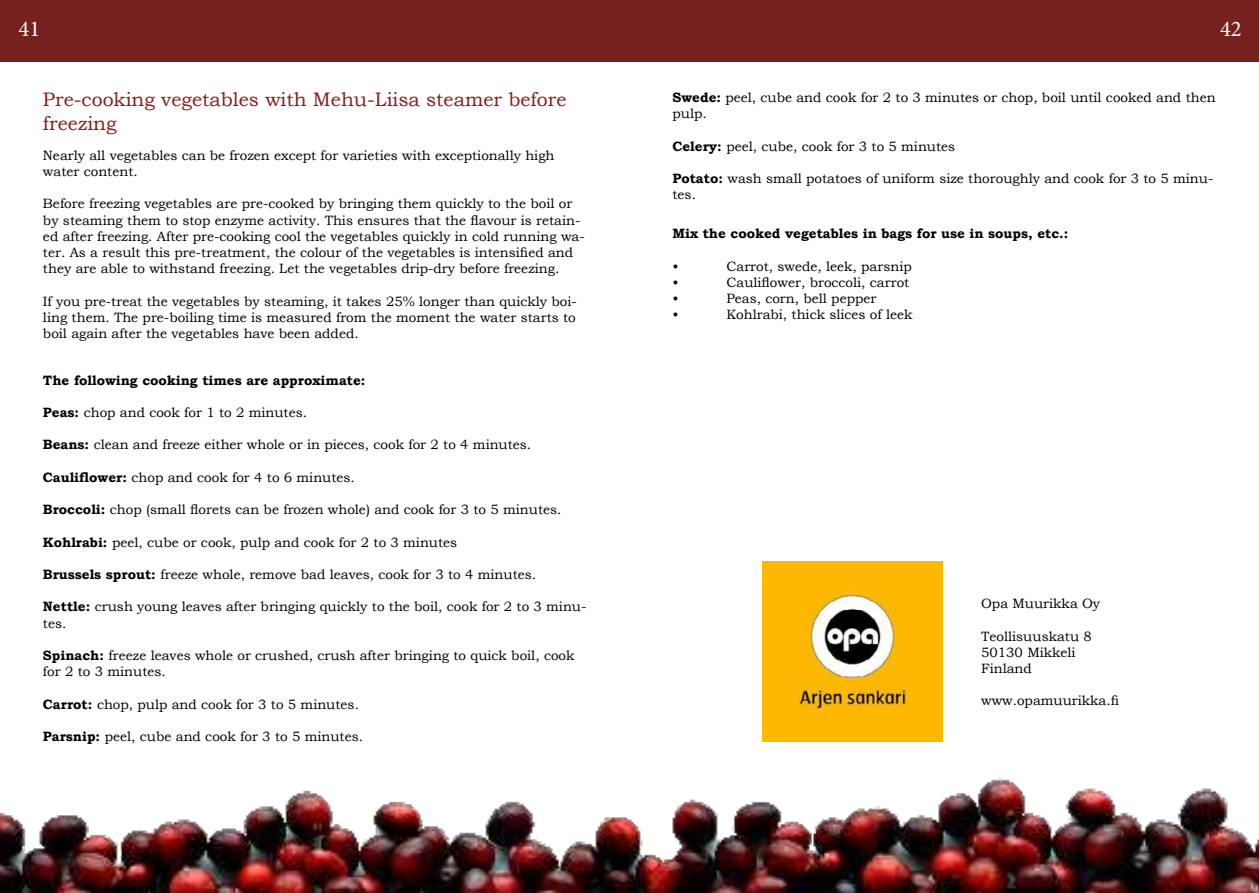
<style>
.page{position:relative;width:1259px;height:893px;background:#fff}
.page>*{position:absolute;margin:0;border:0;box-sizing:border-box;transform-origin:0 0}
.t1{font:22.5px "Minion Pro";color:#fff}
.t2{font:19.5px/23.4px "Bookman Old Style";color:#891b18}
.t3{font:13.5px/16.2px "Bookman Old Style";color:#000}
.t4{font:700 13.5px "Bookman Old Style";color:#000}
.s1{font-weight:700}
</style>
<div class="page">
<img style="left:0;top:778px;width:1259px;height:115px">
<div style="left:0;top:0;width:1259px;height:62px;background:#76211f"></div>
<img style="left:762px;top:562px;width:180px;height:180px">
<h1 class="t1" style="left:19px;top:15px;width:23px">41</h1>
<h1 class="t1" style="left:1220px;top:15px;width:23px">42</h1>
<h2 class="t2" style="left:43px;top:88px;width:525px">Pre-cooking vegetables with Mehu-Liisa steamer before freezing</h2>
<p class="t3" style="left:43px;top:147px;width:513px">Nearly all vegetables can be frozen except for varieties with exceptionally high water content.</p>
<p class="t3" style="left:43px;top:196px;width:543px">Before freezing vegetables are pre-cooked by bringing them quickly to the boil or by steaming them to stop enzyme activity. This ensures that the flavour is retain&shy;ed after freezing. After pre-cooking cool the vegetables quickly in cold running wa&shy;ter. As a result this pre-treatment, the colour of the vegetables is intensified and they are able to withstand freezing. Let the vegetables drip-dry before freezing.</p>
<p class="t3" style="left:43px;top:293px;width:535px;text-align:justify">If you pre-treat the vegetables by steaming, it takes 25% longer than quickly boi&shy;ling them. The pre-boiling time is measured from the moment the water starts to boil again after the vegetables have been added.</p>
<p class="t4" style="left:43px;top:374px;width:324px">The following cooking times are approximate:</p>
<p class="t3" style="left:43px;top:405px;width:266px"><span class="s1">Peas:</span> chop and cook for 1 to 2 minutes.</p>
<p class="t3" style="left:43px;top:437px;width:490px"><span class="s1">Beans:</span> clean and freeze either whole or in pieces, cook for 2 to 4 minutes.</p>
<p class="t3" style="left:43px;top:470px;width:313px"><span class="s1">Cauliflower:</span> chop and cook for 4 to 6 minutes.</p>
<p class="t3" style="left:43px;top:502px;width:520px"><span class="s1">Broccoli:</span> chop (small florets can be frozen whole) and cook for 3 to 5 minutes.</p>
<p class="t3" style="left:43px;top:534px;width:416px"><span class="s1">Kohlrabi:</span> peel, cube or cook, pulp and cook for 2 to 3 minutes</p>
<p class="t3" style="left:43px;top:566px;width:495px"><span class="s1">Brussels sprout:</span> freeze whole, remove bad leaves, cook for 3 to 4 minutes.</p>
<p class="t3" style="left:43px;top:599px;width:545px"><span class="s1">Nettle:</span> crush young leaves after bringing quickly to the boil, cook for 2 to 3 minu&shy;tes.</p>
<p class="t3" style="left:43px;top:647px;width:533px"><span class="s1">Spinach:</span> freeze leaves whole or crushed, crush after bringing to quick boil, cook for 2 to 3 minutes.</p>
<p class="t3" style="left:43px;top:697px;width:317px"><span class="s1">Carrot:</span> chop, pulp and cook for 3 to 5 minutes.</p>
<p class="t3" style="left:43px;top:728px;width:321px"><span class="s1">Parsnip:</span> peel, cube and cook for 3 to 5 minutes.</p>
<p class="t3" style="left:672px;top:90px;width:544px"><span class="s1">Swede:</span> peel, cube and cook for 2 to 3 minutes or chop, boil until cooked and then pulp.</p>
<p class="t3" style="left:672px;top:138px;width:284px"><span class="s1">Celery:</span> peel, cube, cook for 3 to 5 minutes</p>
<p class="t3" style="left:672px;top:171px;width:542px"><span class="s1">Potato:</span> wash small potatoes of uniform size thoroughly and cook for 3 to 5 minu&shy;tes.</p>
<p class="t4" style="left:672px;top:228px;width:397px">Mix the cooked vegetables in bags for use in soups, etc.:</p>
<p class="t3" style="left:672px;top:259px;width:8px">•</p>
<p class="t3" style="left:726px;top:259px;width:187px">Carrot, swede, leek, parsnip</p>
<p class="t3" style="left:672px;top:274px;width:8px">•</p>
<p class="t3" style="left:726px;top:274px;width:184px">Cauliflower, broccoli, carrot</p>
<p class="t3" style="left:672px;top:290px;width:8px">•</p>
<p class="t3" style="left:726px;top:290px;width:151px">Peas, corn, bell pepper</p>
<p class="t3" style="left:672px;top:307px;width:8px">•</p>
<p class="t3" style="left:726px;top:307px;width:188px">Kohlrabi, thick slices of leek</p>
<p class="t3" style="left:981px;top:597px;width:121px">Opa Muurikka Oy</p>
<p class="t3" style="left:981px;top:629px;width:112px">Teollisuuskatu 8<br>50130 Mikkeli<br>Finland</p>
<p class="t3" style="left:981px;top:693px;width:139px">www.opamuurikka.fi</p>
</div>
